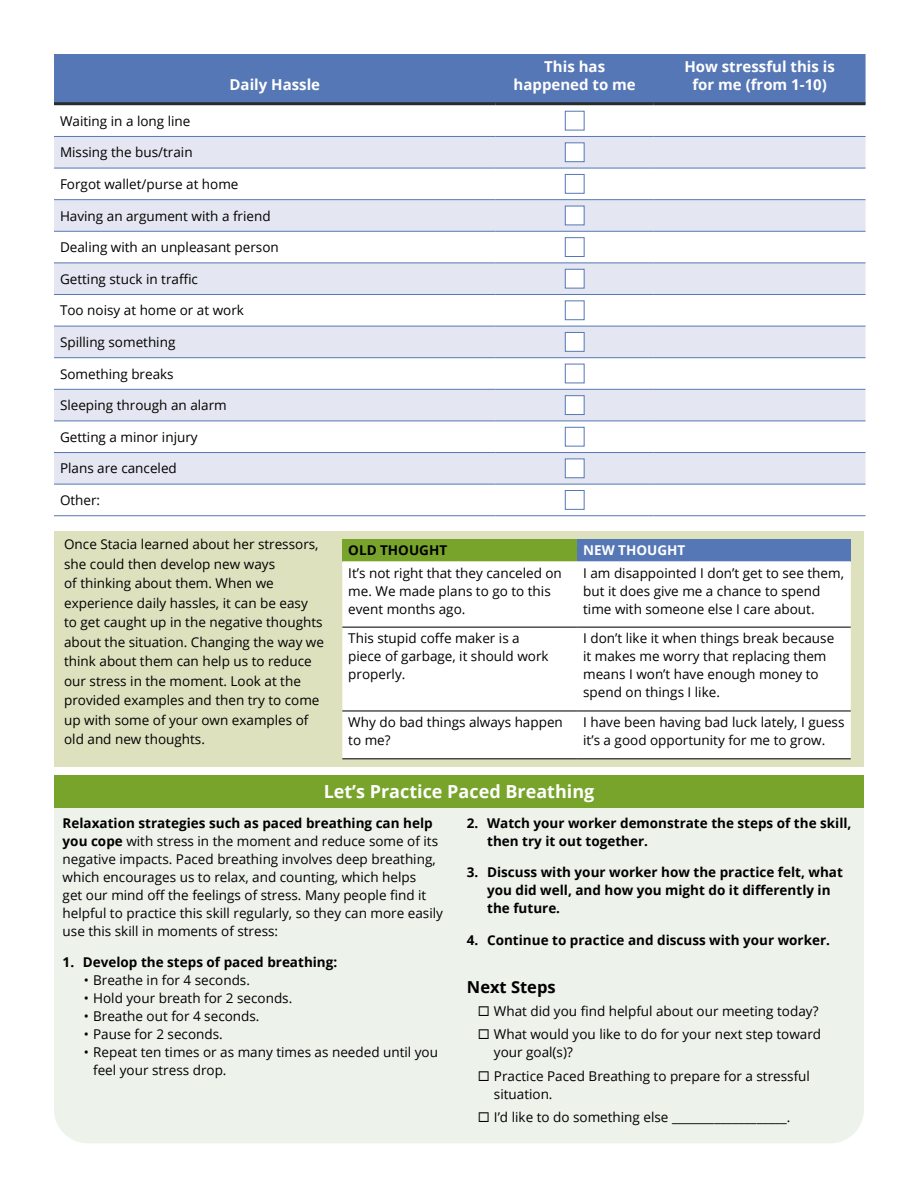
<style>
.page{position:relative;width:918px;height:1188px;background:#fff}
.page>*{position:absolute;margin:0;border:0;box-sizing:border-box;transform-origin:0 0}
.subhead2_black{font:700 18px "Open Sans";color:#fff}
.subhead2_black-2{font:700 16.5px "Open Sans";color:#000}
.t1{font:700 15px/18px "Open Sans";color:#fff;text-align:center}
.t2{font:13.5px/18px "Open Sans";color:#000}
.t3{font:700 13.5px/18px "Open Sans";color:#000}
.t4{font:700 13.5px "Open Sans";color:#fff}
.s1{font-weight:700}
</style>
<div class="page">
<div style="left:54px;top:531px;width:810px;height:236px;background:#dee1be"></div>
<div style="left:54px;top:807px;width:810px;height:336px;background:#edf2eb"></div>
<div style="left:54px;top:54px;width:812px;height:48px;background:#5677b5"></div>
<svg style="left:54px;top:137px;width:812px;height:347px;fill:#e4e7f2"></svg>
<hr style="left:54px;top:102px;width:442px;height:3px;background:#292c2e">
<hr style="left:496px;top:102px;width:158px;height:3px;background:#292c2e">
<hr style="left:654px;top:102px;width:212px;height:3px;background:#292c2e">
<hr style="left:54px;top:136px;width:442px;height:1px;background:#5677b5">
<hr style="left:496px;top:136px;width:158px;height:1px;background:#5677b5">
<hr style="left:654px;top:136px;width:212px;height:1px;background:#5677b5">
<hr style="left:54px;top:168px;width:442px;height:1px;background:#5677b5">
<hr style="left:496px;top:168px;width:158px;height:1px;background:#5677b5">
<hr style="left:654px;top:168px;width:212px;height:1px;background:#5677b5">
<hr style="left:54px;top:199px;width:442px;height:1px;background:#5677b5">
<hr style="left:496px;top:199px;width:158px;height:1px;background:#5677b5">
<hr style="left:654px;top:199px;width:212px;height:1px;background:#5677b5">
<hr style="left:54px;top:231px;width:442px;height:1px;background:#5677b5">
<hr style="left:496px;top:231px;width:158px;height:1px;background:#5677b5">
<hr style="left:654px;top:231px;width:212px;height:1px;background:#5677b5">
<hr style="left:54px;top:263px;width:442px;height:1px;background:#5677b5">
<hr style="left:496px;top:263px;width:158px;height:1px;background:#5677b5">
<hr style="left:654px;top:263px;width:212px;height:1px;background:#5677b5">
<hr style="left:54px;top:294px;width:442px;height:1px;background:#5677b5">
<hr style="left:54px;top:515px;width:442px;height:1px;background:#5677b5">
<hr style="left:496px;top:294px;width:158px;height:1px;background:#5677b5">
<hr style="left:496px;top:515px;width:158px;height:1px;background:#5677b5">
<hr style="left:654px;top:294px;width:212px;height:1px;background:#5677b5">
<hr style="left:654px;top:515px;width:212px;height:1px;background:#5677b5">
<hr style="left:54px;top:326px;width:442px;height:1px;background:#5677b5">
<hr style="left:496px;top:326px;width:158px;height:1px;background:#5677b5">
<hr style="left:654px;top:326px;width:212px;height:1px;background:#5677b5">
<hr style="left:54px;top:357px;width:442px;height:1px;background:#5677b5">
<hr style="left:496px;top:357px;width:158px;height:1px;background:#5677b5">
<hr style="left:654px;top:357px;width:212px;height:1px;background:#5677b5">
<hr style="left:54px;top:389px;width:442px;height:1px;background:#5677b5">
<hr style="left:496px;top:389px;width:158px;height:1px;background:#5677b5">
<hr style="left:654px;top:389px;width:212px;height:1px;background:#5677b5">
<hr style="left:54px;top:421px;width:442px;height:1px;background:#5677b5">
<hr style="left:496px;top:421px;width:158px;height:1px;background:#5677b5">
<hr style="left:654px;top:421px;width:212px;height:1px;background:#5677b5">
<hr style="left:54px;top:452px;width:442px;height:1px;background:#5677b5">
<hr style="left:54px;top:484px;width:442px;height:1px;background:#5677b5">
<hr style="left:496px;top:452px;width:158px;height:1px;background:#5677b5">
<hr style="left:496px;top:484px;width:158px;height:1px;background:#5677b5">
<hr style="left:654px;top:452px;width:212px;height:1px;background:#5677b5">
<hr style="left:654px;top:484px;width:212px;height:1px;background:#5677b5">
<div style="left:565px;top:111px;width:20px;height:19px;border:1px solid #5677b5"></div>
<div style="left:565px;top:142px;width:20px;height:20px;background:#fff;border:1px solid #5677b5"></div>
<div style="left:565px;top:174px;width:20px;height:20px;background:#fff;border:1px solid #5677b5"></div>
<div style="left:565px;top:206px;width:20px;height:19px;background:#fff;border:1px solid #5677b5"></div>
<div style="left:565px;top:237px;width:20px;height:20px;background:#fff;border:1px solid #5677b5"></div>
<div style="left:565px;top:269px;width:20px;height:19px;background:#fff;border:1px solid #5677b5"></div>
<div style="left:565px;top:300px;width:20px;height:20px;background:#fff;border:1px solid #5677b5"></div>
<div style="left:565px;top:332px;width:20px;height:20px;background:#fff;border:1px solid #5677b5"></div>
<div style="left:565px;top:364px;width:20px;height:19px;background:#fff;border:1px solid #5677b5"></div>
<div style="left:565px;top:395px;width:20px;height:20px;background:#fff;border:1px solid #5677b5"></div>
<div style="left:565px;top:427px;width:20px;height:20px;background:#fff;border:1px solid #5677b5"></div>
<div style="left:565px;top:459px;width:20px;height:19px;background:#fff;border:1px solid #5677b5"></div>
<div style="left:565px;top:490px;width:20px;height:20px;background:#fff;border:1px solid #5677b5"></div>
<div style="left:54px;top:775px;width:810px;height:32px;background:#78a42c"></div>
<div style="left:342px;top:539px;width:235px;height:22px;background:#78a42c"></div>
<div style="left:577px;top:539px;width:274px;height:22px;background:#5677b5"></div>
<div style="left:342px;top:561px;width:509px;height:197px;background:#fff"></div>
<hr style="left:342px;top:627px;width:235px;height:1px;background:#15161a">
<hr style="left:577px;top:627px;width:274px;height:1px;background:#15161a">
<hr style="left:342px;top:710px;width:235px;height:2px;background:#15161a">
<hr style="left:577px;top:710px;width:274px;height:2px;background:#15161a">
<hr style="left:342px;top:758px;width:235px;height:1px;background:#15161a">
<hr style="left:577px;top:758px;width:274px;height:1px;background:#15161a">
<svg style="left:479px;top:1006px;width:10px;height:10px"></svg>
<svg style="left:479px;top:1029px;width:10px;height:10px"></svg>
<svg style="left:479px;top:1071px;width:10px;height:10px"></svg>
<svg style="left:479px;top:1112px;width:10px;height:10px"></svg>
<p class="t1" style="left:230px;top:75px;width:92px">Daily Hassle</p>
<p class="t2" style="left:60px;top:112px;width:132px">Waiting in a long line</p>
<p class="t2" style="left:60px;top:143px;width:134px">Missing the bus/train</p>
<p class="t2" style="left:60px;top:175px;width:180px">Forgot wallet/purse at home</p>
<p class="t2" style="left:60px;top:206px;width:212px">Having an argument with a friend</p>
<p class="t2" style="left:60px;top:238px;width:220px">Dealing with an unpleasant person</p>
<p class="t2" style="left:60px;top:270px;width:140px">Getting stuck in traffic</p>
<p class="t2" style="left:60px;top:301px;width:185px">Too noisy at home or at work</p>
<p class="t2" style="left:60px;top:333px;width:117px">Spilling something</p>
<p class="t2" style="left:60px;top:364px;width:115px">Something breaks</p>
<p class="t2" style="left:60px;top:396px;width:168px">Sleeping through an alarm</p>
<p class="t2" style="left:60px;top:428px;width:139px">Getting a minor injury</p>
<p class="t2" style="left:60px;top:459px;width:118px">Plans are canceled</p>
<p class="t2" style="left:60px;top:491px;width:42px">Other:</p>
<p class="t1" style="left:514px;top:57px;width:124px">This has happened to me</p>
<p class="t1" style="left:684px;top:57px;width:152px">How stressful this is for me (from 1-10)</p>
<p class="t2" style="left:64px;top:534px;width:261px;line-height:19.5px">Once Stacia learned about her stressors, she could then develop new ways<br>of thinking about them. When we experience daily hassles, it can be easy to get caught up in the negative thoughts about the situation. Changing the way we think about them can help us to reduce our stress in the moment. Look at the provided examples and then try to come up with some of your own examples of old and new thoughts.</p>
<p class="t3" style="left:348px;top:541px;width:100px">OLD THOUGHT</p>
<p class="t4" style="left:583px;top:541px;width:104px">NEW THOUGHT</p>
<p class="t2" style="left:348px;top:563px;width:215px">It’s not right that they canceled on me. We made plans to go to this event months ago.</p>
<p class="t2" style="left:583px;top:563px;width:262px">I am disappointed I don’t get to see them, but it does give me a chance to spend time with someone else I care about.</p>
<p class="t2" style="left:348px;top:629px;width:202px">This stupid coffe maker is a piece of garbage, it should work properly.</p>
<p class="t2" style="left:583px;top:629px;width:253px">I don’t like it when things break because it makes me worry that replacing them means I won’t have enough money to spend on things I like.</p>
<p class="t2" style="left:348px;top:713px;width:216px">Why do bad things always happen to me?</p>
<p class="t2" style="left:583px;top:713px;width:263px">I have been having bad luck lately, I guess it’s a good opportunity for me to grow.</p>
<p class="subhead2_black" style="left:324px;top:779px;width:272px">Let’s Practice Paced Breathing</p>
<p class="t2" style="left:63px;top:813px;width:382px"><span class="s1">Relaxation strategies such as paced breathing can help you cope</span> with stress in the moment and reduce some of its negative impacts. Paced breathing involves deep breathing, which encourages us to relax, and counting, which helps<br>get our mind off the feelings of stress. Many people find it helpful to practice this skill regularly, so they can more easily use this skill in moments of stress:</p>
<p class="t3" style="left:63px;top:953px;width:276px">1. Develop the steps of paced breathing:</p>
<p class="t2" style="left:84px;top:971px;width:168px">• Breathe in for 4 seconds.</p>
<p class="t2" style="left:84px;top:989px;width:210px">• Hold your breath for 2 seconds.</p>
<p class="t2" style="left:84px;top:1007px;width:177px">• Breathe out for 4 seconds.</p>
<p class="t2" style="left:84px;top:1025px;width:140px">• Pause for 2 seconds.</p>
<p class="t2" style="left:93px;top:1043px;width:346px;text-indent:-9px">• Repeat ten times or as many times as needed until you feel your stress drop.</p>
<p class="t3" style="left:487px;top:813px;width:366px;text-indent:-20px">2. Watch your worker demonstrate the steps of the skill, then try it out together.</p>
<p class="t3" style="left:487px;top:863px;width:357px;text-indent:-20px">3. Discuss with your worker how the practice felt, what you did well, and how you might do it differently in the future.</p>
<p class="t3" style="left:467px;top:930px;width:365px">4. Continue to practice and discuss with your worker.</p>
<p class="subhead2_black-2" style="left:467px;top:975px;width:90px">Next Steps</p>
<p class="t2" style="left:494px;top:1002px;width:326px">What did you find helpful about our meeting today?</p>
<p class="t2" style="left:494px;top:1025px;width:329px">What would you like to do for your next step toward your goal(s)?</p>
<p class="t2" style="left:494px;top:1067px;width:318px">Practice Paced Breathing to prepare for a stressful situation.</p>
<p class="t2" style="left:494px;top:1108px;width:298px">I’d like to do something else ___________________.</p>
</div>
